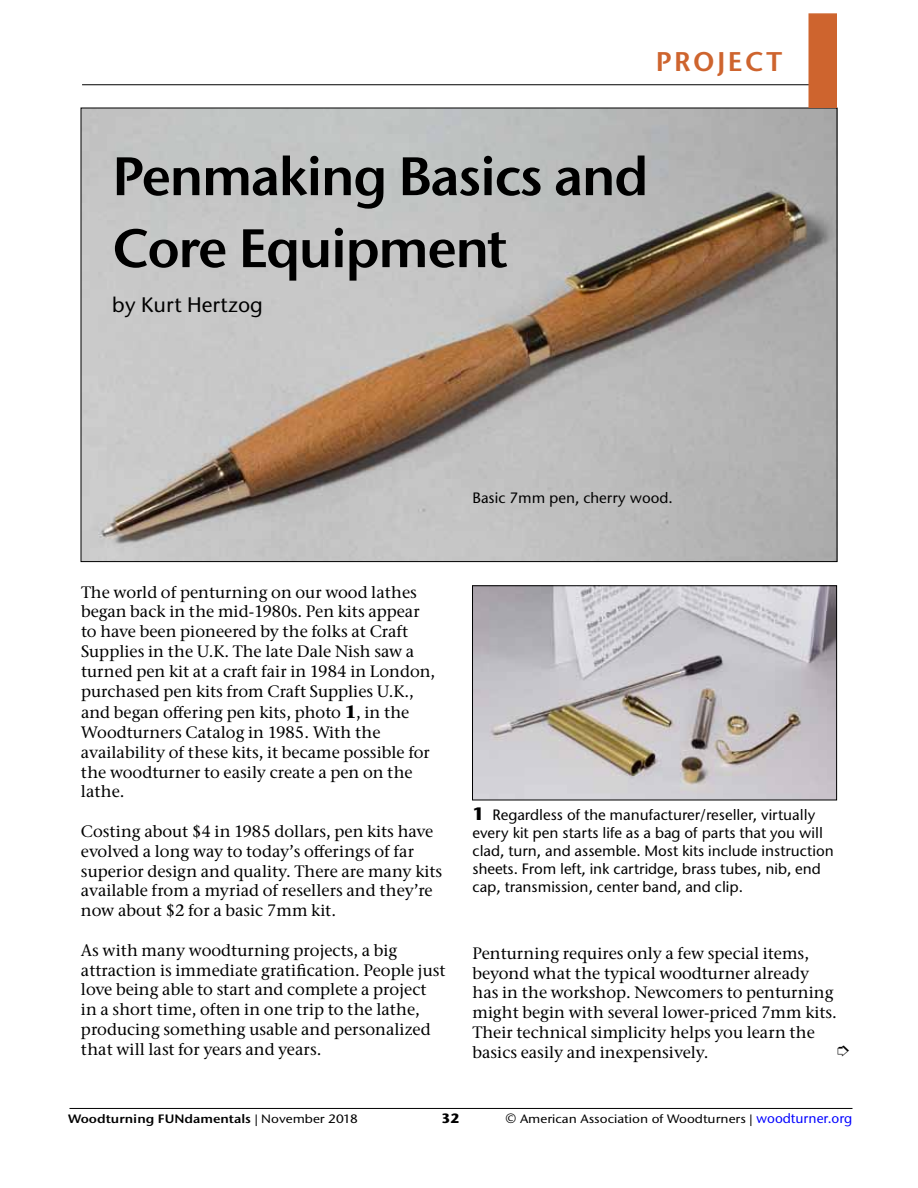
<style>
.page{position:relative;width:918px;height:1188px;background:#fff}
.page>*{position:absolute;margin:0;border:0;box-sizing:border-box;transform-origin:0 0}
.t1{font:600 54px/72px "Stone Sans ITC Pro";letter-spacing:-.03em;color:#000}
.t2{font:600 27px "Stone Sans ITC Pro";letter-spacing:.09em;color:#ce642e}
.t3{font:500 21px "Stone Sans ITC Pro";color:#000}
.t4{font:500 16.5px/19.8px "Stone Serif ITC Pro";color:#000}
.t5{font:500 15px/18px "Stone Sans ITC Pro";color:#000}
.t6{font:700 13.5px "Stone Sans ITC Pro";color:#000}
.t7{font:500 12.15px "Stone Sans ITC Pro";color:#000;scale:1.11 1}
.t8{font:600 12.15px "Stone Sans ITC Pro";color:#000;scale:1.11 1}
.s1{font-weight:700;font-size:18px}
.s2{font-weight:500}
.s3{font-size:13.5px}
.s4{font-size:13.5px;color:#00f}
</style>
<div class="page">
<hr style="left:70px;top:1108px;width:783px;height:1px;background:#000">
<img style="left:83px;top:110px;width:752px;height:450px">
<img style="left:474px;top:587px;width:361px;height:211px">
<div style="left:472px;top:585px;width:365px;height:215px;border:1px solid #000"></div>
<hr style="left:82px;top:84px;width:728px;height:1px;background:#000">
<div style="left:808px;top:13px;width:29px;height:95px;background:#ce642e;border:2px solid #ce642e"></div>
<p class="t2" style="left:656px;top:45px;width:128px">PROJECT</p>
<p class="t1" style="left:112px;top:140px;width:538px">Penmaking Basics and<br>Core Equipment</p>
<p class="t3" style="left:112px;top:292px;width:152px">by Kurt Hertzog</p>
<p class="t5" style="left:472px;top:489px;width:202px">Basic 7mm pen, cherry wood.</p>
<p class="t4" style="left:81px;top:582px;width:356px">The world of penturning on our wood lathes began back in the mid-1980s. Pen kits appear to have been pioneered by the folks at Craft Supplies in the U.K. The late Dale Nish saw a turned pen kit at a craft fair in 1984 in London, purchased pen kits from Craft Supplies U.K.,</p>
<p class="t4" style="left:81px;top:703px;width:350px">and began offering pen kits, photo <span class="s1">1</span>, in the Woodturners Catalog in 1985. With the availability of these kits, it became possible for the woodturner to easily create a pen on the lathe.</p>
<p class="t4" style="left:81px;top:821px;width:363px">Costing about $4 in 1985 dollars, pen kits have evolved a long way to today’s offerings of far superior design and quality. There are many kits available from a myriad of resellers and they’re now about $2 for a basic 7mm kit.</p>
<p class="t4" style="left:81px;top:940px;width:366px">As with many woodturning projects, a big attraction is immediate gratification. People just love being able to start and complete a project in a short time, often in one trip to the lathe, producing something usable and personalized that will last for years and years.</p>
<p class="t5" style="left:472px;top:806px;width:363px"><span class="s1">1</span> Regardless of the manufacturer/reseller, virtually every kit pen starts life as a bag of parts that you will clad, turn, and assemble. Most kits include instruction sheets. From left, ink cartridge, brass tubes, nib, end cap, transmission, center band, and clip.</p>
<p class="t4" style="left:472px;top:943px;width:366px">Penturning requires only a few special items, beyond what the typical woodturner already has in the workshop. Newcomers to penturning might begin with several lower-priced 7mm kits.<br>Their technical simplicity helps you learn the basics easily and inexpensively.</p>
<p class="t8" style="left:68px;top:1111px;width:263px">Woodturning FUNdamentals <span class="s2">| November 2018</span></p>
<p class="t6" style="left:441px;top:1109px;width:20px">32</p>
<p class="t7" style="left:506px;top:1111px;width:314px"><span class="s3">©</span> American Association of Woodturners | <span class="s4">woodturner.org</span></p>
</div>
